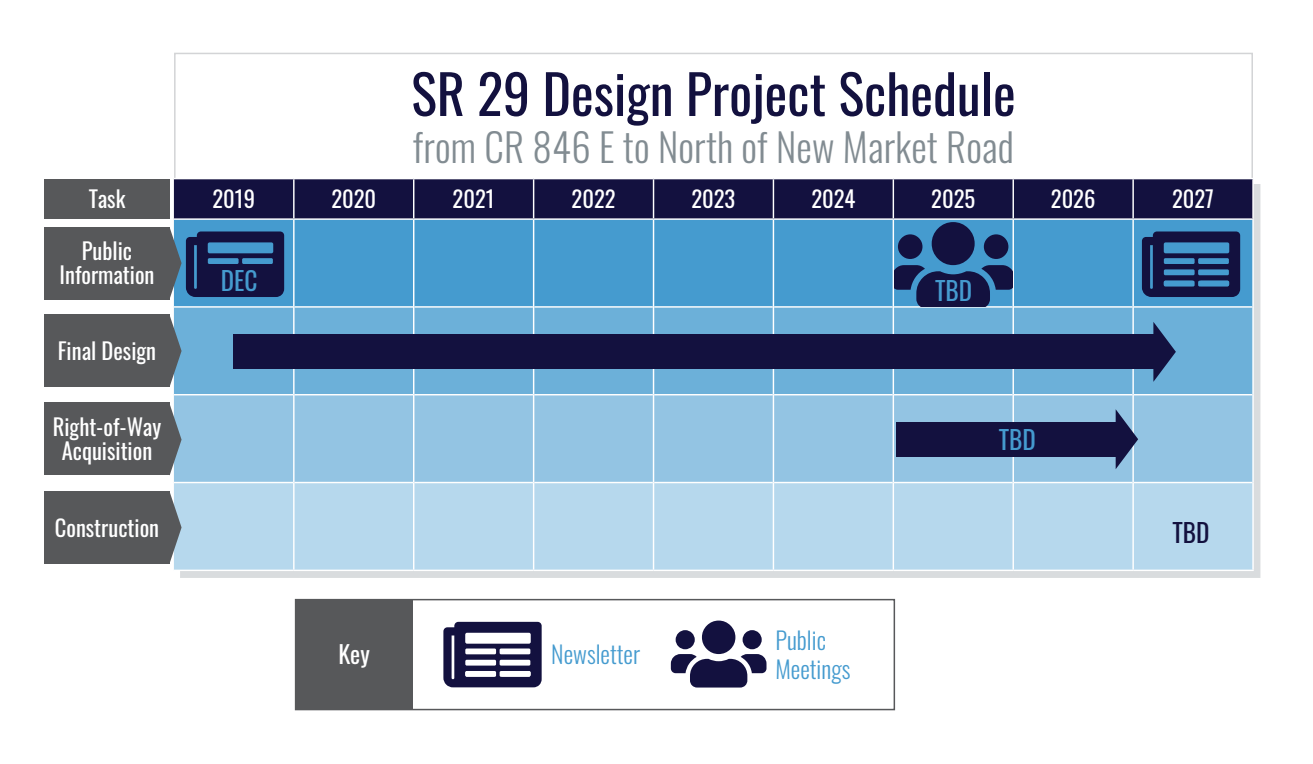
<style>
.page{position:relative;width:1313px;height:764px;background:#fff}
.page>*{position:absolute;margin:0;border:0;box-sizing:border-box;transform-origin:0 0}
.t1{font:54px "Oswald";color:#13113f}
.t2{font:300 39px "Oswald";letter-spacing:.005em;color:#828c92}
.t3{font:25.35px "Oswald";color:#459bcf}
.t4{font:25.35px "Oswald";color:#13113f}
.t5{font:300 24px/28.8px "Oswald";color:#459bcf}
.t6{font:24px "Oswald";color:#fff}
.t7{font:22.5px/24px "Oswald";color:#fff;text-align:center}
</style>
<div class="page">
<div style="left:180px;top:184px;width:1080px;height:393px;background:#d9dcde"></div>
<div style="left:174px;top:179px;width:1078px;height:39px;background:#13113f"></div>
<div style="left:174px;top:220px;width:718px;height:86px;background:#459bcf"></div>
<div style="left:174px;top:307px;width:1078px;height:87px;background:#6cb0d9"></div>
<div style="left:174px;top:395px;width:1078px;height:87px;background:#93c4e3"></div>
<div style="left:174px;top:483px;width:1078px;height:86px;background:#b6d8ed"></div>
<hr style="left:293px;top:179px;width:1px;height:39px;background:#fff">
<hr style="left:413px;top:179px;width:1px;height:39px;background:#fff">
<hr style="left:533px;top:179px;width:1px;height:39px;background:#fff">
<hr style="left:653px;top:179px;width:1px;height:39px;background:#fff">
<hr style="left:772px;top:179px;width:2px;height:39px;background:#fff">
<hr style="left:892px;top:179px;width:2px;height:39px;background:#fff">
<hr style="left:1012px;top:179px;width:2px;height:39px;background:#fff">
<hr style="left:1132px;top:179px;width:1px;height:39px;background:#fff">
<hr style="left:1252px;top:179px;width:1px;height:39px;background:#fff">
<hr style="left:174px;top:218px;width:120px;height:2px;background:#fff">
<hr style="left:294px;top:218px;width:120px;height:2px;background:#fff">
<hr style="left:414px;top:218px;width:119px;height:2px;background:#fff">
<hr style="left:533px;top:218px;width:120px;height:2px;background:#fff">
<hr style="left:653px;top:218px;width:120px;height:2px;background:#fff">
<hr style="left:773px;top:218px;width:120px;height:2px;background:#fff">
<hr style="left:893px;top:218px;width:120px;height:2px;background:#fff">
<hr style="left:1013px;top:218px;width:120px;height:2px;background:#fff">
<hr style="left:1133px;top:218px;width:120px;height:2px;background:#fff">
<hr style="left:174px;top:306px;width:119px;height:1px;background:#fff">
<hr style="left:294px;top:306px;width:119px;height:1px;background:#fff">
<hr style="left:414px;top:306px;width:119px;height:1px;background:#fff">
<hr style="left:534px;top:306px;width:119px;height:1px;background:#fff">
<hr style="left:654px;top:306px;width:118px;height:1px;background:#fff">
<hr style="left:774px;top:306px;width:118px;height:1px;background:#fff">
<hr style="left:174px;top:394px;width:119px;height:1px;background:#fff">
<hr style="left:294px;top:394px;width:119px;height:1px;background:#fff">
<hr style="left:414px;top:394px;width:119px;height:1px;background:#fff">
<hr style="left:534px;top:394px;width:119px;height:1px;background:#fff">
<hr style="left:654px;top:394px;width:118px;height:1px;background:#fff">
<hr style="left:774px;top:394px;width:118px;height:1px;background:#fff">
<hr style="left:894px;top:394px;width:118px;height:1px;background:#fff">
<hr style="left:1014px;top:394px;width:118px;height:1px;background:#fff">
<hr style="left:1133px;top:394px;width:119px;height:1px;background:#fff">
<hr style="left:174px;top:482px;width:119px;height:1px;background:#fff">
<hr style="left:294px;top:482px;width:119px;height:1px;background:#fff">
<hr style="left:414px;top:482px;width:119px;height:1px;background:#fff">
<hr style="left:534px;top:482px;width:119px;height:1px;background:#fff">
<hr style="left:654px;top:482px;width:118px;height:1px;background:#fff">
<hr style="left:774px;top:482px;width:118px;height:1px;background:#fff">
<hr style="left:894px;top:482px;width:118px;height:1px;background:#fff">
<hr style="left:1014px;top:482px;width:118px;height:1px;background:#fff">
<hr style="left:1133px;top:482px;width:119px;height:1px;background:#fff">
<hr style="left:293px;top:220px;width:1px;height:87px;background:#fff">
<hr style="left:413px;top:220px;width:1px;height:87px;background:#fff">
<hr style="left:533px;top:220px;width:1px;height:87px;background:#fff">
<hr style="left:653px;top:220px;width:1px;height:87px;background:#fff">
<hr style="left:772px;top:220px;width:2px;height:87px;background:#fff">
<hr style="left:892px;top:220px;width:2px;height:87px;background:#fff">
<hr style="left:293px;top:307px;width:1px;height:87px;background:#fff">
<hr style="left:413px;top:307px;width:1px;height:87px;background:#fff">
<hr style="left:533px;top:307px;width:1px;height:87px;background:#fff">
<hr style="left:653px;top:307px;width:1px;height:87px;background:#fff">
<hr style="left:772px;top:307px;width:2px;height:87px;background:#fff">
<hr style="left:892px;top:307px;width:2px;height:87px;background:#fff">
<hr style="left:1012px;top:307px;width:2px;height:87px;background:#fff">
<hr style="left:1132px;top:307px;width:1px;height:87px;background:#fff">
<hr style="left:1252px;top:307px;width:1px;height:87px;background:#fff">
<hr style="left:293px;top:394px;width:1px;height:88px;background:#fff">
<hr style="left:413px;top:394px;width:1px;height:88px;background:#fff">
<hr style="left:533px;top:394px;width:1px;height:88px;background:#fff">
<hr style="left:653px;top:394px;width:1px;height:88px;background:#fff">
<hr style="left:772px;top:394px;width:2px;height:88px;background:#fff">
<hr style="left:892px;top:394px;width:2px;height:88px;background:#fff">
<hr style="left:1012px;top:394px;width:2px;height:88px;background:#fff">
<hr style="left:1132px;top:394px;width:1px;height:88px;background:#fff">
<hr style="left:1252px;top:394px;width:1px;height:88px;background:#fff">
<hr style="left:293px;top:482px;width:1px;height:87px;background:#fff">
<hr style="left:413px;top:482px;width:1px;height:87px;background:#fff">
<hr style="left:533px;top:482px;width:1px;height:87px;background:#fff">
<hr style="left:653px;top:482px;width:1px;height:87px;background:#fff">
<hr style="left:772px;top:482px;width:2px;height:87px;background:#fff">
<hr style="left:892px;top:482px;width:2px;height:87px;background:#fff">
<hr style="left:1012px;top:482px;width:2px;height:87px;background:#fff">
<hr style="left:1132px;top:482px;width:1px;height:87px;background:#fff">
<hr style="left:1252px;top:482px;width:1px;height:87px;background:#fff">
<hr style="left:174px;top:569px;width:120px;height:2px;background:#fff">
<hr style="left:294px;top:569px;width:120px;height:2px;background:#fff">
<hr style="left:414px;top:569px;width:119px;height:2px;background:#fff">
<hr style="left:533px;top:569px;width:120px;height:2px;background:#fff">
<hr style="left:653px;top:569px;width:120px;height:2px;background:#fff">
<hr style="left:773px;top:569px;width:120px;height:2px;background:#fff">
<hr style="left:893px;top:569px;width:120px;height:2px;background:#fff">
<hr style="left:1013px;top:569px;width:120px;height:2px;background:#fff">
<hr style="left:1133px;top:569px;width:120px;height:2px;background:#fff">
<div style="left:233px;top:334px;width:927px;height:35px;background:#13113f"></div>
<div style="left:896px;top:422px;width:225px;height:34px;background:#13113f"></div>
<svg style="left:894px;top:219px;width:359px;height:88px;background:#396fa0"></svg>
<div style="left:1198px;top:258px;width:30px;height:6px;background:#459bcf"></div>
<div style="left:1163px;top:258px;width:31px;height:6px;background:#459bcf"></div>
<div style="left:1198px;top:269px;width:30px;height:6px;background:#459bcf"></div>
<div style="left:1163px;top:269px;width:31px;height:6px;background:#459bcf"></div>
<div style="left:1198px;top:280px;width:30px;height:6px;background:#459bcf"></div>
<div style="left:1163px;top:280px;width:31px;height:6px;background:#459bcf"></div>
<div style="left:295px;top:598px;width:600px;height:112px;border:2px solid #57585a"></div>
<svg style="left:443px;top:621px;width:98px;height:66px"></svg>
<div style="left:499px;top:648px;width:31px;height:6px;background:#fff"></div>
<div style="left:465px;top:648px;width:31px;height:6px;background:#fff"></div>
<div style="left:499px;top:659px;width:31px;height:6px;background:#fff"></div>
<div style="left:465px;top:659px;width:31px;height:6px;background:#fff"></div>
<div style="left:499px;top:671px;width:31px;height:5px;background:#fff"></div>
<div style="left:465px;top:671px;width:31px;height:5px;background:#fff"></div>
<svg style="left:671px;top:620px;width:95px;height:67px"></svg>
<div style="left:296px;top:599px;width:116px;height:110px;background:#57585a"></div>
<svg style="left:170px;top:227px;width:114px;height:72px;background:#27426f"></svg>
<div style="left:44px;top:227px;width:126px;height:72px;background:#57585a"></div>
<svg style="left:170px;top:315px;width:12px;height:72px"></svg>
<div style="left:44px;top:315px;width:126px;height:72px;background:#57585a"></div>
<svg style="left:170px;top:403px;width:12px;height:72px"></svg>
<div style="left:44px;top:403px;width:126px;height:72px;background:#57585a"></div>
<svg style="left:170px;top:491px;width:12px;height:72px"></svg>
<div style="left:44px;top:491px;width:126px;height:72px;background:#57585a"></div>
<div style="left:44px;top:180px;width:126px;height:39px;background:#57585a"></div>
<svg style="left:1153px;top:322px;width:22px;height:60px"></svg>
<svg style="left:1115px;top:409px;width:23px;height:60px"></svg>
<p class="t7" style="left:89px;top:185px;width:38px">Task</p>
<p class="t7" style="left:60px;top:237px;width:96px">Public<br>Information</p>
<p class="t7" style="left:58px;top:336px;width:100px">Final Design</p>
<p class="t7" style="left:53px;top:412px;width:110px">Right-of-Way<br>Acquisition</p>
<p class="t7" style="left:55px;top:513px;width:106px">Construction</p>
<h1 class="t1" style="left:411px;top:46px;width:606px">SR 29 Design Project Schedule</h1>
<h2 class="t2" style="left:413px;top:112px;width:602px">from CR 846 E to North of New Market Road</h2>
<p class="t7" style="left:212px;top:184px;width:44px">2019</p>
<p class="t7" style="left:331px;top:184px;width:46px">2020</p>
<p class="t7" style="left:452px;top:184px;width:44px">2021</p>
<p class="t7" style="left:571px;top:184px;width:45px">2022</p>
<p class="t7" style="left:691px;top:184px;width:45px">2023</p>
<p class="t7" style="left:811px;top:184px;width:46px">2024</p>
<p class="t7" style="left:931px;top:184px;width:45px">2025</p>
<p class="t7" style="left:1051px;top:184px;width:46px">2026</p>
<p class="t7" style="left:1172px;top:184px;width:43px">2027</p>
<p class="t3" style="left:221px;top:258px;width:38px">DEC</p>
<p class="t6" style="left:338px;top:633px;width:33px">Key</p>
<p class="t5" style="left:551px;top:637px;width:90px">Newsletter</p>
<p class="t5" style="left:775px;top:623px;width:76px">Public<br>Meetings</p>
<p class="t3" style="left:935px;top:268px;width:39px">TBD</p>
<p class="t3" style="left:998px;top:417px;width:39px">TBD</p>
<p class="t4" style="left:1172px;top:509px;width:39px">TBD</p>
</div>
